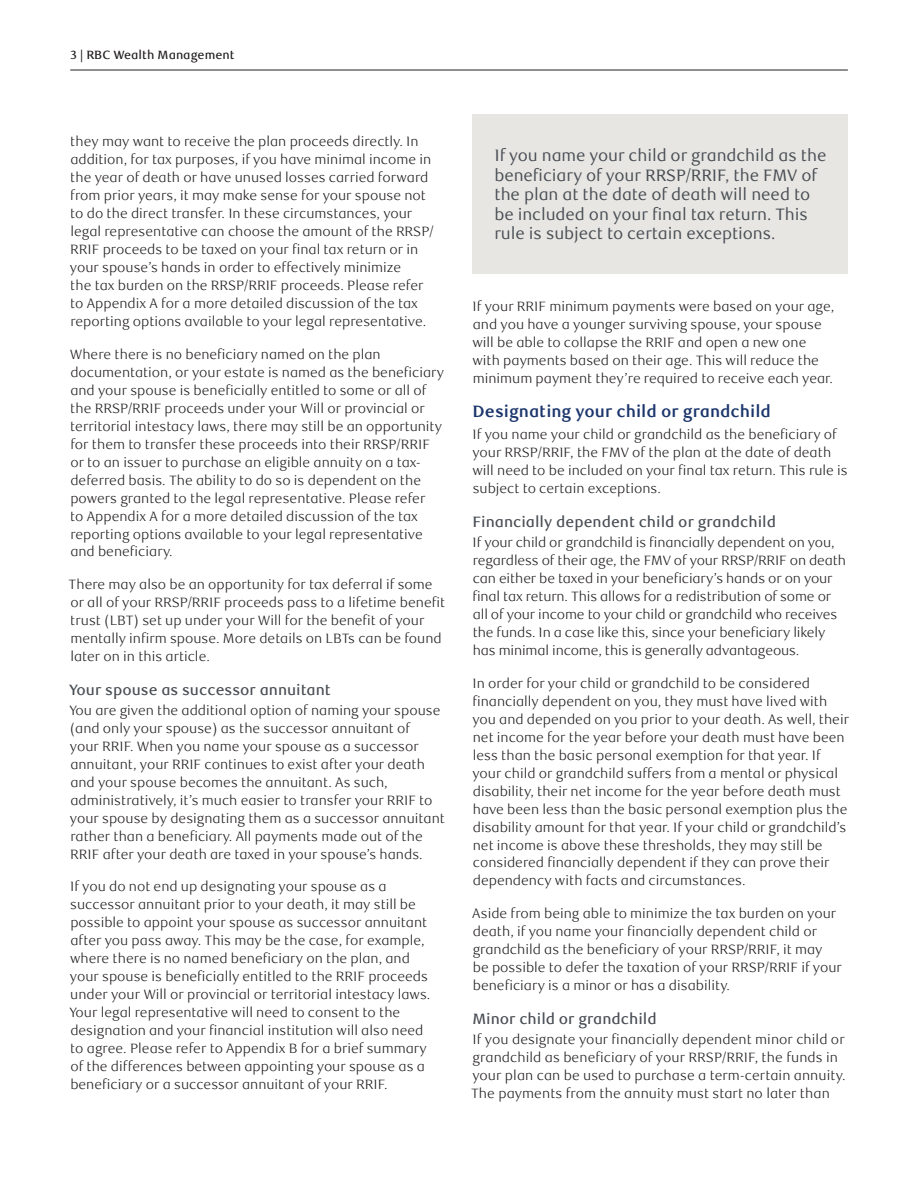
<style>
.page{position:relative;width:918px;height:1188px;background:#fff}
.page>*{position:absolute;margin:0;border:0;box-sizing:border-box;transform-origin:0 0}
.t1{font:16.5px/19.5px "RBC Text";letter-spacing:-.005em;color:#484e54}
._4-Text_Headline{font:700 16.5px "RBC Text";color:#1c366c}
._6-Subhead_L1{font:500 15px "RBC Text";color:#484e54}
._5-Body_Copy{font:300 13.5px/18px "RBC Text";color:#231f20}
.t2{font:500 12px "RBC Text";color:#231f20}
</style>
<div class="page">
<hr style="left:70px;top:70px;width:778px;height:1px;background:#231f20">
<div style="left:473px;top:114px;width:375px;height:160px;background:#e8e6e3"></div>
<p class="t2" style="left:71px;top:47px;width:165px">3 | RBC Wealth Management</p>
<p class="_5-Body_Copy" style="left:70px;top:133px;width:365px">they may want to receive the plan proceeds directly. In addition, for tax purposes, if you have minimal income in the year of death or have unused losses carried forward from prior years, it may make sense for your spouse not to do the direct transfer. In these circumstances, your legal representative can choose the amount of the RRSP/ RRIF proceeds to be taxed on your final tax return or in your spouse’s hands in order to effectively minimize<br>the tax burden on the RRSP/RRIF proceeds. Please refer to Appendix A for a more detailed discussion of the tax reporting options available to your legal representative.</p>
<p class="_5-Body_Copy" style="left:70px;top:345px;width:376px">Where there is no beneficiary named on the plan documentation, or your estate is named as the beneficiary and your spouse is beneficially entitled to some or all of the RRSP/RRIF proceeds under your Will or provincial or territorial intestacy laws, there may still be an opportunity for them to transfer these proceeds into their RRSP/RRIF or to an issuer to purchase an eligible annuity on a tax&shy;deferred basis. The ability to do so is dependent on the powers granted to the legal representative. Please refer<br>to Appendix A for a more detailed discussion of the tax reporting options available to your legal representative and beneficiary.</p>
<p class="_5-Body_Copy" style="left:69px;top:575px;width:378px">There may also be an opportunity for tax deferral if some or all of your RRSP/RRIF proceeds pass to a lifetime benefit trust (LBT) set up under your Will for the benefit of your mentally infirm spouse. More details on LBTs can be found later on in this article.</p>
<h3 class="_6-Subhead_L1" style="left:69px;top:681px;width:263px">Your spouse as successor annuitant</h3>
<p class="_5-Body_Copy" style="left:69px;top:701px;width:377px">You are given the additional option of naming your spouse (and only your spouse) as the successor annuitant of<br>your RRIF. When you name your spouse as a successor annuitant, your RRIF continues to exist after your death and your spouse becomes the annuitant. As such, administratively, it’s much easier to transfer your RRIF to your spouse by designating them as a successor annuitant rather than a beneficiary. All payments made out of the RRIF after your death are taxed in your spouse’s hands.</p>
<p class="_5-Body_Copy" style="left:69px;top:878px;width:363px">If you do not end up designating your spouse as a successor annuitant prior to your death, it may still be possible to appoint your spouse as successor annuitant after you pass away. This may be the case, for example, where there is no named beneficiary on the plan, and your spouse is beneficially entitled to the RRIF proceeds under your Will or provincial or territorial intestacy laws.<br>Your legal representative will need to consent to the designation and your financial institution will also need to agree. Please refer to Appendix B for a brief summary of the differences between appointing your spouse as a beneficiary or a successor annuitant of your RRIF.</p>
<p class="t1" style="left:494px;top:146px;width:334px">If you name your child or grandchild as the beneficiary of your RRSP/RRIF, the FMV of the plan at the date of death will need to be included on your final tax return. This rule is subject to certain exceptions.</p>
<p class="_5-Body_Copy" style="left:472px;top:298px;width:363px">If your RRIF minimum payments were based on your age, and you have a younger surviving spouse, your spouse will be able to collapse the RRIF and open a new one with payments based on their age. This will reduce the minimum payment they’re required to receive each year.</p>
<h2 class="_4-Text_Headline" style="left:472px;top:402px;width:300px">Designating your child or grandchild</h2>
<p class="_5-Body_Copy" style="left:472px;top:426px;width:377px">If you name your child or grandchild as the beneficiary of your RRSP/RRIF, the FMV of the plan at the date of death will need to be included on your final tax return. This rule is subject to certain exceptions.</p>
<h3 class="_6-Subhead_L1" style="left:473px;top:513px;width:305px">Financially dependent child or grandchild</h3>
<p class="_5-Body_Copy" style="left:472px;top:534px;width:375px">If your child or grandchild is financially dependent on you, regardless of their age, the FMV of your RRSP/RRIF on death can either be taxed in your beneficiary’s hands or on your final tax return. This allows for a redistribution of some or all of your income to your child or grandchild who receives the funds. In a case like this, since your beneficiary likely has minimal income, this is generally advantageous.</p>
<p class="_5-Body_Copy" style="left:472px;top:674px;width:378px">In order for your child or grandchild to be considered financially dependent on you, they must have lived with you and depended on you prior to your death. As well, their net income for the year before your death must have been less than the basic personal exemption for that year. If your child or grandchild suffers from a mental or physical disability, their net income for the year before death must have been less than the basic personal exemption plus the disability amount for that year. If your child or grandchild’s net income is above these thresholds, they may still be considered financially dependent if they can prove their dependency with facts and circumstances.</p>
<p class="_5-Body_Copy" style="left:472px;top:904px;width:371px">Aside from being able to minimize the tax burden on your death, if you name your financially dependent child or grandchild as the beneficiary of your RRSP/RRIF, it may<br>be possible to defer the taxation of your RRSP/RRIF if your beneficiary is a minor or has a disability.</p>
<h3 class="_6-Subhead_L1" style="left:473px;top:1010px;width:186px">Minor child or grandchild</h3>
<p class="_5-Body_Copy" style="left:471px;top:1030px;width:376px">If you designate your financially dependent minor child or grandchild as beneficiary of your RRSP/RRIF, the funds in your plan can be used to purchase a term-certain annuity.<br>The payments from the annuity must start no later than</p>
</div>
